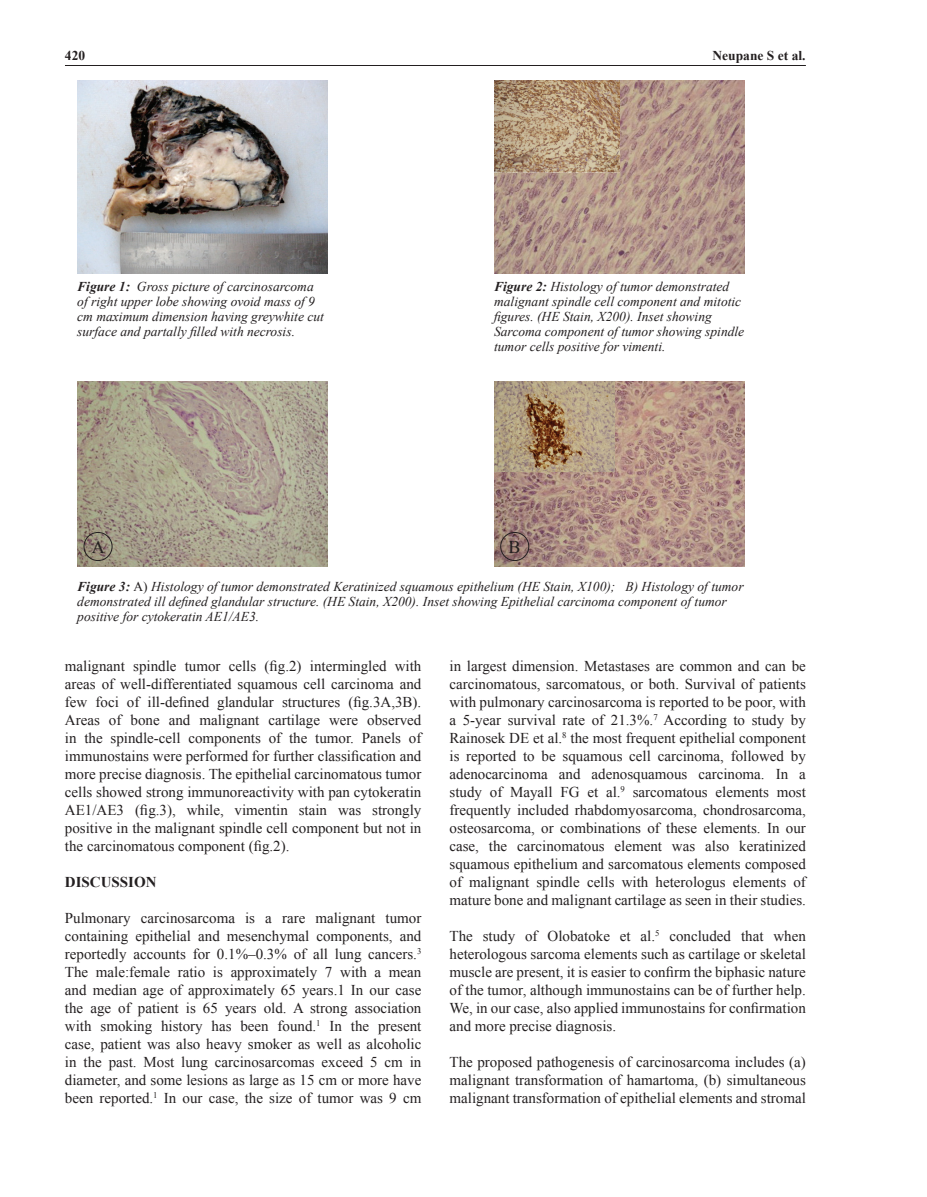
<style>
.page{position:relative;width:927px;height:1197px;background:#fff}
.page>*{position:absolute;margin:0;border:0;box-sizing:border-box;transform-origin:0 0}
.t1{font:18px "Times New Roman";color:#231f20}
.t2{font:15px/18px "Times New Roman";color:#231f20;text-align:justify}
.t3{font:700 15px "Times New Roman";color:#231f20}
.t4{font:italic 13.5px/15px "Times New Roman";color:#231f20}
.t5{font:700 13.5px "Times New Roman";color:#231f20}
.s1{font-weight:700}
.s2{font-style:normal}
</style>
<div class="page">
<hr style="left:65px;top:65px;width:741px;height:1px;background:#231f20">
<div style="left:460px;top:104px;width:19px;height:18px;border:1px solid #fff;border-radius:50%"></div>
<img style="left:494px;top:80px;width:250px;height:193px">
<img style="left:77px;top:80px;width:250px;height:193px">
<img style="left:494px;top:382px;width:250px;height:185px">
<img style="left:77px;top:382px;width:250px;height:185px">
<div style="left:500px;top:532px;width:29px;height:29px;border:1px solid #231f20;border-radius:50%"></div>
<div style="left:84px;top:532px;width:29px;height:29px;border:1px solid #231f20;border-radius:50%"></div>
<img style="left:494px;top:382px;width:121px;height:90px">
<img style="left:494px;top:80px;width:125px;height:92px">
<p class="t5" style="left:65px;top:46px;width:22px">420</p>
<p class="t4" style="left:77px;top:279px;width:248px"><span class="s1">Figure 1:</span> Gross picture of carcinosarcoma of right upper lobe showing ovoid mass of 9 cm maximum dimension having greywhite cut surface and partally filled with necrosis.</p>
<p class="t5" style="left:713px;top:46px;width:95px">Neupane S et al.</p>
<p class="t4" style="left:494px;top:279px;width:252px"><span class="s1">Figure 2:</span> Histology of tumor demonstrated malignant spindle cell component and mitotic figures. (HE Stain, X200). Inset showing Sarcoma component of tumor showing spindle tumor cells positive for vimenti.</p>
<p class="t1" style="left:92px;top:535px;width:14px">A</p>
<p class="t1" style="left:509px;top:535px;width:14px">B</p>
<p class="t4" style="left:77px;top:579px;width:668px"><span class="s1">Figure 3:</span> <span class="s2">A)</span> Histology of tumor demonstrated Keratinized squamous epithelium (HE Stain, X100); B) Histology of tumor demonstrated ill defined glandular structure. (HE Stain, X200). Inset showing Epithelial carcinoma component of tumor positive for cytokeratin AE1/AE3.</p>
<p class="t2" style="left:65px;top:656px;width:358px">malignant spindle tumor cells (fig.2) intermingled with areas of well-differentiated squamous cell carcinoma and few foci of ill-defined glandular structures (fig.3A,3B).<br>Areas of bone and malignant cartilage were observed in the spindle-cell components of the tumor. Panels of immunostains were performed for further classification and more precise diagnosis. The epithelial carcinomatous tumor cells showed strong immunoreactivity with pan cytokeratin AE1/AE3 (fig.3), while, vimentin stain was strongly positive in the malignant spindle cell component but not in the carcinomatous component (fig.2).</p>
<p class="t3" style="left:65px;top:871px;width:93px">DISCUSSION</p>
<p class="t2" style="left:65px;top:908px;width:358px">Pulmonary carcinosarcoma is a rare malignant tumor containing epithelial and mesenchymal components, and reportedly accounts for 0.1%–0.3% of all lung cancers.<sup>3<br></sup>The male:female ratio is approximately 7 with a mean and median age of approximately 65 years.1 In our case the age of patient is 65 years old. A strong association with smoking history has been found.<sup>1</sup> In the present case, patient was also heavy smoker as well as alcoholic in the past. Most lung carcinosarcomas exceed 5 cm in diameter, and some lesions as large as 15 cm or more have been reported.<sup>1</sup> In our case, the size of tumor was 9 cm</p>
<p class="t2" style="left:450px;top:656px;width:358px">in largest dimension. Metastases are common and can be carcinomatous, sarcomatous, or both. Survival of patients with pulmonary carcinosarcoma is reported to be poor, with a 5-year survival rate of 21.3%.<sup>7</sup> According to study by Rainosek DE et al.<sup>8</sup> the most frequent epithelial component is reported to be squamous cell carcinoma, followed by adenocarcinoma and adenosquamous carcinoma. In a study of Mayall FG et al.<sup>9</sup> sarcomatous elements most frequently included rhabdomyosarcoma, chondrosarcoma, osteosarcoma, or combinations of these elements. In our case, the carcinomatous element was also keratinized squamous epithelium and sarcomatous elements composed of malignant spindle cells with heterologus elements of mature bone and malignant cartilage as seen in their studies.</p>
<p class="t2" style="left:450px;top:926px;width:358px">The study of Olobatoke et al.<sup>5</sup> concluded that when heterologous sarcoma elements such as cartilage or skeletal muscle are present, it is easier to confirm the biphasic nature of the tumor, although immunostains can be of further help.<br>We, in our case, also applied immunostains for confirmation and more precise diagnosis.</p>
<p class="t2" style="left:450px;top:1052px;width:358px">The proposed pathogenesis of carcinosarcoma includes (a) malignant transformation of hamartoma, (b) simultaneous malignant transformation of epithelial elements and stromal</p>
</div>
